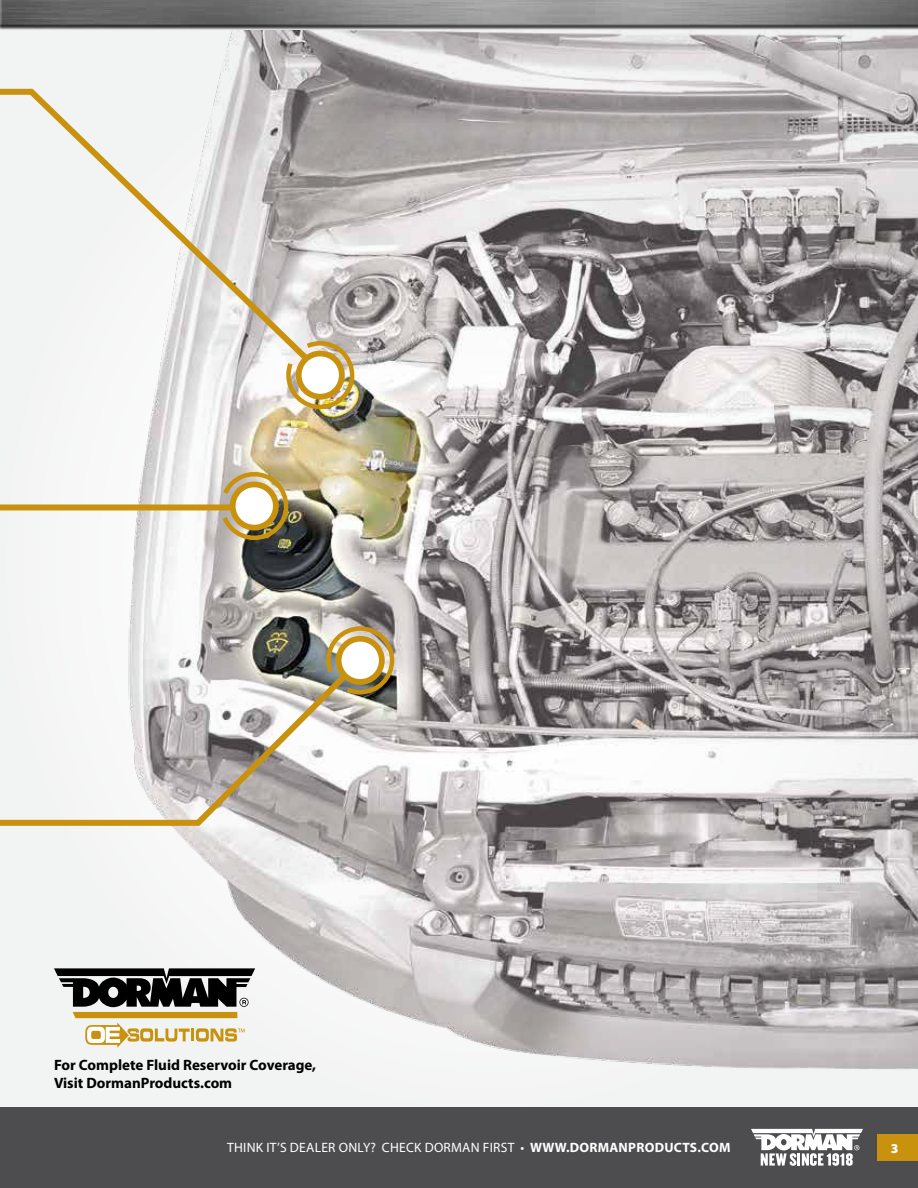
<style>
.page{position:relative;width:918px;height:1188px;background:#fff}
.page>*{position:absolute;margin:0;border:0;box-sizing:border-box;transform-origin:0 0}
.t1{font:700 15px/18px "Myriad Pro";color:#000}
.t2{font:13.5px "Myriad Pro";letter-spacing:.02em;color:#fff}
.t3{font:900 13.5px "Myriad Pro";color:#fff}
.s1{font-weight:700}
</style>
<div class="page">
<div style="left:0;top:15px;width:918px;height:1100px;background:#f2f3f3"></div>
<img style="left:0;top:0;width:918px;height:31px">
<div style="left:0;top:1107px;width:918px;height:81px;background:#4d4d4f"></div>
<svg style="left:751px;top:1129px;width:112px;height:37px"></svg>
<div style="left:877px;top:1134px;width:41px;height:27px;background:#c9920e"></div>
<img style="left:118px;top:31px;width:800px;height:1038px">
<svg style="left:0;top:86px;width:328px;height:294px"></svg>
<img style="left:284px;top:339px;width:73px;height:72px">
<div style="left:296px;top:351px;width:49px;height:49px;background:#c9920e;border-radius:50%"></div>
<div style="left:302px;top:356px;width:37px;height:38px;background:#fff;border-radius:50%"></div>
<svg style="left:0;top:652px;width:368px;height:177px"></svg>
<svg style="left:324px;top:624px;width:73px;height:73px;background:#a89974"></svg>
<div style="left:336px;top:636px;width:49px;height:49px;background:#c9920e;border-radius:50%"></div>
<div style="left:342px;top:642px;width:37px;height:37px;background:#fff;border-radius:50%"></div>
<div style="left:0;top:504px;width:254px;height:6px;background:#c9920e"></div>
<img style="left:219px;top:465px;width:77px;height:82px">
<svg style="left:54px;top:968px;width:201px;height:80px"></svg>
<p class="t1" style="left:54px;top:1056px;width:264px">For Complete Fluid Reservoir Coverage,<br>Visit DormanProducts.com</p>
<p class="t2" style="left:227px;top:1139px;width:505px">THINK IT’S DEALER ONLY? CHECK DORMAN FIRST • <span class="s1">www.DORMANPRODUCTS.COM</span></p>
<p class="t3" style="left:891px;top:1140px;width:9px">3</p>
</div>
